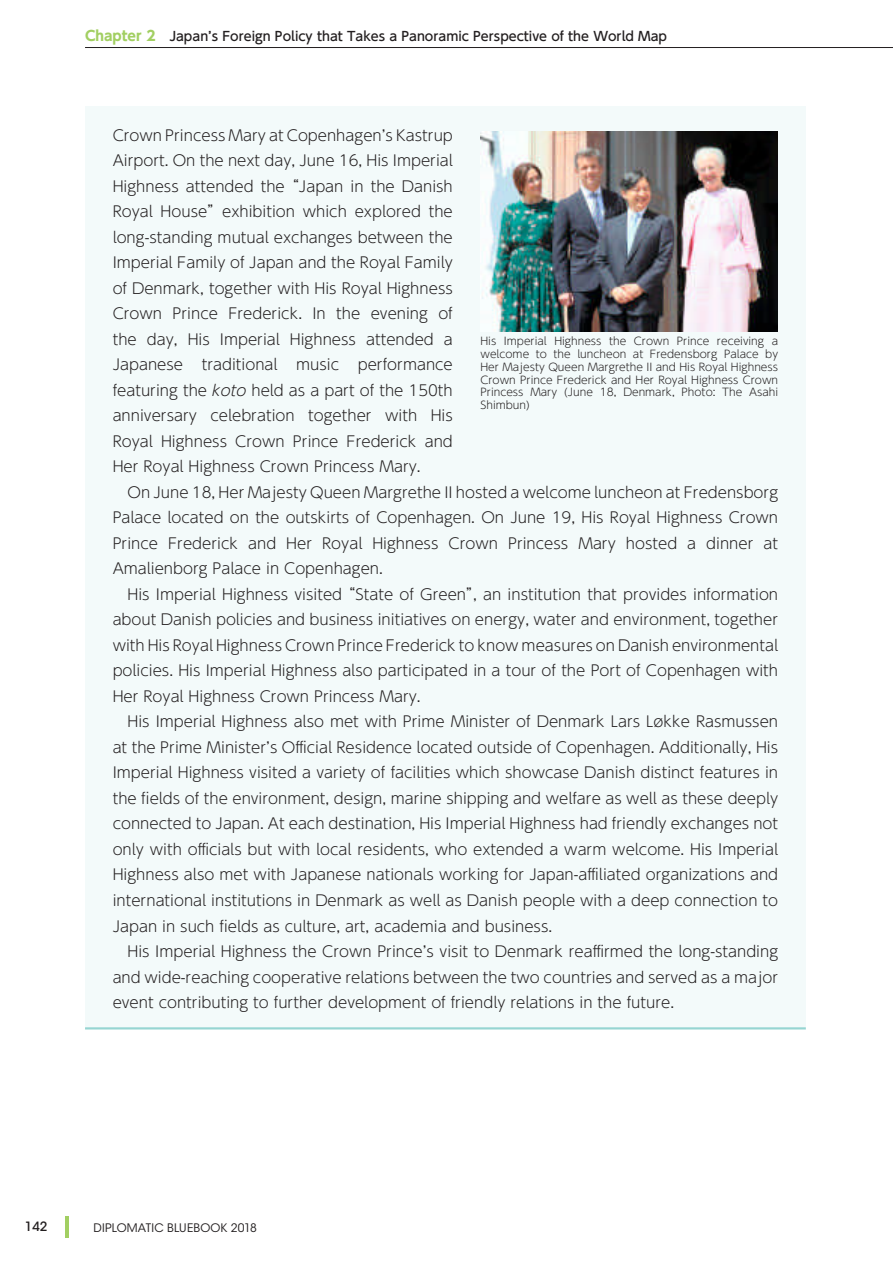
<style>
.page{position:relative;width:893px;height:1263px;background:#fff}
.page>*{position:absolute;margin:0;border:0;box-sizing:border-box;transform-origin:0 0}
.t1{font:300 14.85px/25.5px "UD Shin Go Pr 6 N";color:#231f20;text-align:justify}
.t2{font:500 12.75px "UD Shin Go Pr 6 N";color:#231f20}
.t3{font:500 12.75px "ITC Avant Garde Std";color:#231f20}
.t4{font:11.7px "ITC Avant Garde Std";letter-spacing:.015em;color:#231f20}
.t5{font:300 10.65px/12.8px "UD Shin Go Pr 6 N";color:#231f20;text-align:justify}
.s1{font-weight:700;font-size:13.8px;color:#a2cf62}
</style>
<div class="page">
<div style="left:85px;top:106px;width:721px;height:923px;background:#f3fafa"></div>
<hr style="left:85px;top:1027px;width:721px;height:2px;background:#96d5d2">
<img style="left:481px;top:131px;width:297px;height:201px">
<hr style="left:85px;top:47px;width:808px;height:1px;background:#231f20">
<hr style="left:66px;top:1216px;width:3px;height:21px;background:#a2cf62">
<p class="t2" style="left:85px;top:26px;width:584px"><span class="s1">Chapter 2　</span>Japan’s Foreign Policy that Takes a Panoramic Perspective of the World Map</p>
<p class="t1" style="left:113px;top:122px;width:342px">Crown Princess Mary at Copenhagen’s Kastrup Airport. On the next day, June 16, His Imperial Highness attended the “Japan in the Danish Royal House”exhibition which explored the long-standing mutual exchanges between the Imperial Family of Japan and the Royal Family of Denmark, together with His Royal Highness Crown Prince Frederick. In the evening of the day, His Imperial Highness attended a Japanese</p>
<p class="t5" style="left:480px;top:334px;width:299px">His Imperial Highness the Crown Prince receiving a welcome to the luncheon at Fredensborg Palace by Her Majesty Queen Margrethe II and His Royal Highness Crown Prince Frederick and Her Royal Highness Crown Princess Mary (June 18, Denmark, Photo: The Asahi Shimbun)</p>
<p class="t1" style="left:113px;top:351px;width:342px;text-indent:245px">performance featuring the koto held as a part of the 150th anniversary celebration together with His Royal Highness Crown Prince Frederick and Her Royal Highness Crown Princess Mary.</p>
<p class="t1" style="left:113px;top:479px;width:667px;text-indent:15px">On June 18, Her Majesty Queen Margrethe II hosted a welcome luncheon at Fredensborg Palace located on the outskirts of Copenhagen. On June 19, His Royal Highness Crown Prince Frederick and Her Royal Highness Crown Princess Mary hosted a dinner at Amalienborg Palace in Copenhagen.</p>
<p class="t1" style="left:113px;top:581px;width:667px;text-indent:15px">His Imperial Highness visited “State of Green”, an institution that provides information about Danish policies and business initiatives on energy, water and environment, together with His Royal Highness Crown Prince Frederick to know measures on Danish environmental policies. His Imperial Highness also participated in a tour of the Port of Copenhagen with Her Royal Highness Crown Princess Mary.</p>
<p class="t1" style="left:113px;top:708px;width:667px;text-indent:15px">His Imperial Highness also met with Prime Minister of Denmark Lars Løkke Rasmussen at the Prime Minister’s Official Residence located outside of Copenhagen. Additionally, His Imperial Highness visited a variety of facilities which showcase Danish distinct features in the fields of the environment, design, marine shipping and welfare as well as these deeply connected to Japan. At each destination, His Imperial Highness had friendly exchanges not only with officials but with local residents, who extended a warm welcome. His Imperial Highness also met with Japanese nationals working for Japan-affiliated organizations and international institutions in Denmark as well as Danish people with a deep connection to Japan in such fields as culture, art, academia and business.</p>
<p class="t1" style="left:113px;top:938px;width:667px;text-indent:15px">His Imperial Highness the Crown Prince’s visit to Denmark reaffirmed the long-standing and wide-reaching cooperative relations between the two countries and served as a major event contributing to further development of friendly relations in the future.</p>
<p class="t1" style="left:202px;top:351px;width:77px">traditional</p>
<p class="t1" style="left:296px;top:351px;width:44px">music</p>
<p class="t3" style="left:25px;top:1218px;width:24px">142</p>
<p class="t4" style="left:94px;top:1220px;width:165px">DIPLOMATIC BLUEBOOK 2018</p>
</div>
